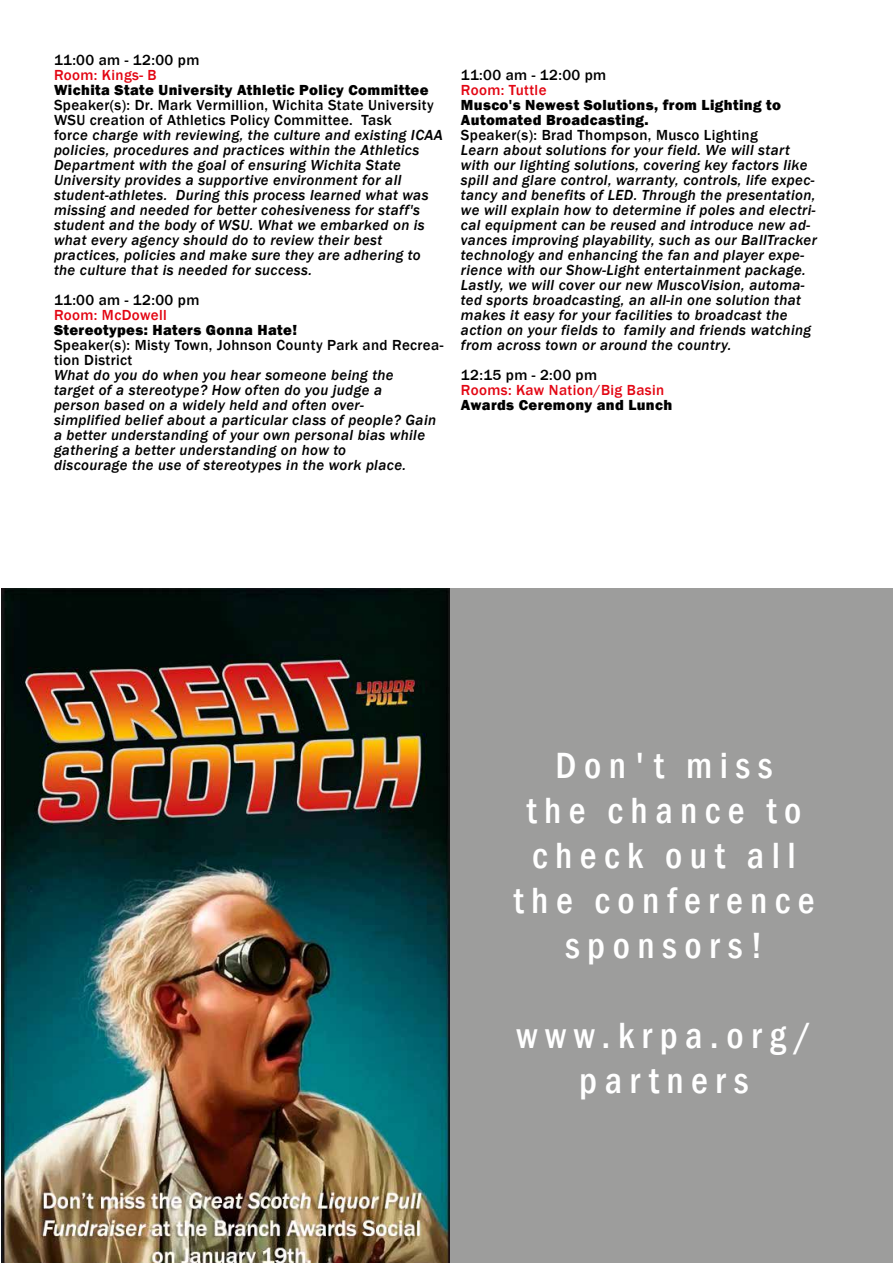
<style>
.page{position:relative;width:893px;height:1263px;background:#fff}
.page>*{position:absolute;margin:0;border:0;box-sizing:border-box;transform-origin:0 0}
.t1{font:500 condensed 37.5px/45px "Franklin Gothic";letter-spacing:.2em;color:#fff;text-align:center}
.t2{font:italic 500 15px/15px "Franklin Gothic";letter-spacing:.025em;color:#000}
.t3{font:500 15px/15px "Franklin Gothic";letter-spacing:.025em;color:#000}
.t4{font:800 15px/15px "Franklin Gothic";letter-spacing:.025em;color:#000}
.t5{font:500 15px "Franklin Gothic";letter-spacing:.025em;color:#e30613}
.s1{font-style:normal}
</style>
<div class="page">
<img style="left:2px;top:589px;width:449px;height:674px">
<div style="left:451px;top:589px;width:442px;height:674px;background:#9d9d9c"></div>
<p class="t3" style="left:54px;top:52px;width:147px">11:00 am - 12:00 pm</p>
<p class="t5" style="left:54px;top:65px;width:104px">Room: Kings- B</p>
<p class="t4" style="left:54px;top:82px;width:376px">Wichita State University Athletic Policy Committee</p>
<p class="t2" style="left:54px;top:97px;width:390px"><span class="s1">Speaker(s): Dr. Mark Vermillion, Wichita State University WSU creation of Athletics Policy Committee. Task<br>for</span>ce charge with reviewing, the culture and existing ICAA policies, procedures and practices within the Athletics Department with the goal of ensuring Wichita State University provides a supportive environment for all student-athletes. During this process learned what was missing and needed for better cohesiveness for staff's student and the body of WSU. What we embarked on is what every agency should do to review their best practices, policies and make sure they are adhering to the culture that is needed for success.</p>
<p class="t3" style="left:54px;top:292px;width:147px">11:00 am - 12:00 pm</p>
<p class="t5" style="left:54px;top:305px;width:114px">Room: McDowell</p>
<p class="t4" style="left:54px;top:322px;width:245px">Stereotypes: Haters Gonna Hate!</p>
<p class="t3" style="left:54px;top:337px;width:391px">Speaker(s): Misty Town, Johnson County Park and Recrea&shy;tion District</p>
<p class="t2" style="left:54px;top:367px;width:384px">What do you do when you hear someone being the target of a stereotype? How often do you judge a<br>person based on a widely held and often over-<br>simplified belief about a particular class of people? Gain a better understanding of your own personal bias while gathering a better understanding on how to<br>discourage the use of stereotypes in the work place.</p>
<p class="t3" style="left:461px;top:67px;width:147px">11:00 am - 12:00 pm</p>
<p class="t5" style="left:461px;top:80px;width:87px">Room: Tuttle</p>
<p class="t4" style="left:461px;top:97px;width:321px">Musco's Newest Solutions, from Lighting to<br>Automated Broadcasting.</p>
<p class="t3" style="left:461px;top:127px;width:298px">Speaker(s): Brad Thompson, Musco Lighting</p>
<p class="t2" style="left:461px;top:142px;width:358px">Learn about solutions for your field. We will start with our lighting solutions, covering key factors like spill and glare control, warranty, controls, life expec&shy;tancy and benefits of LED. Through the presentation, we will explain how to determine if poles and electri&shy;cal equipment can be reused and introduce new ad&shy;vances improving playability, such as our BallTracker technology and enhancing the fan and player expe&shy;rience with our Show-Light entertainment package.<br>Lastly, we will cover our new MuscoVision, automa&shy;ted sports broadcasting, an all-in one solution that makes it easy for your facilities to broadcast the action on your fields to family and friends watching from across town or around the country.</p>
<p class="t3" style="left:461px;top:367px;width:138px">12:15 pm - 2:00 pm</p>
<p class="t5" style="left:461px;top:380px;width:205px">Rooms: Kaw Nation/Big Basin</p>
<p class="t4" style="left:461px;top:397px;width:213px">Awards Ceremony and Lunch</p>
<h1 class="t1" style="left:514px;top:743px;width:302px">Don't miss<br>the chance to check out all the conference sponsors!</h1>
<h1 class="t1" style="left:517px;top:1013px;width:296px">www.krpa.org/ partners</h1>
</div>
